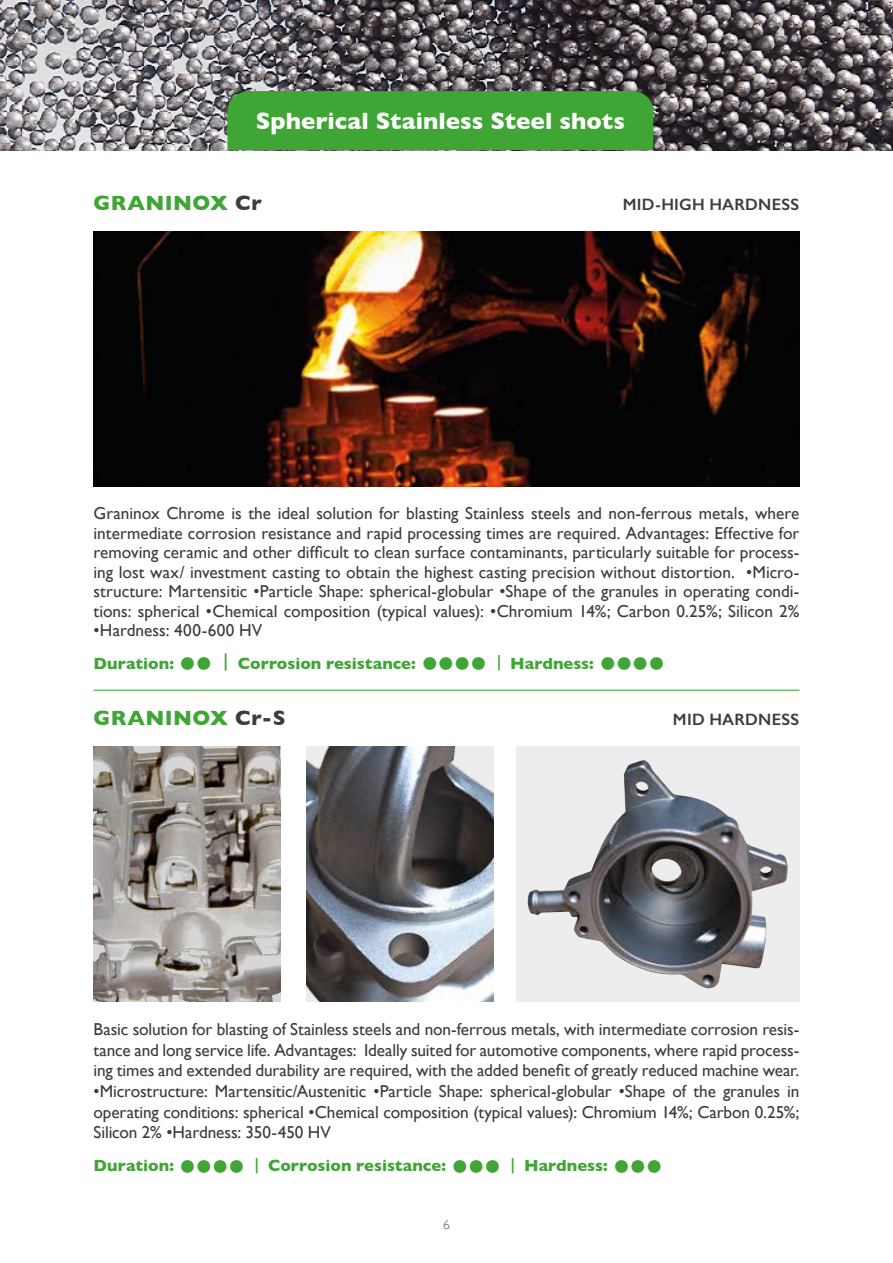
<style>
.page{position:relative;width:893px;height:1263px;background:#fff}
.page>*{position:absolute;margin:0;border:0;box-sizing:border-box;transform-origin:0 0}
.t1{font:700 24px "Gill Sans";color:#fff}
.t2{font:700 21px "Gill Sans";letter-spacing:.02em;color:#3fa535}
.t3{font:17.25px/19.5px "Gill Sans";letter-spacing:-.005em;color:#3c3c3b;text-align:justify}
.t4{font:700 16.5px "Gill Sans";color:#3fa535}
.t5{font:600 16.5px "Gill Sans";letter-spacing:.015em;color:#3c3c3b}
.t6{font:300 13.5px "Gill Sans";color:#575756}
.s1{color:#3c3c3b}
</style>
<div class="page">
<hr style="left:892px;top:0;width:1px;height:1263px;background:#ededed">
<img style="left:0;top:0;width:893px;height:150px">
<img style="left:94px;top:231px;width:705px;height:255px">
<hr style="left:94px;top:690px;width:705px;height:1px;background:#3fa535">
<img style="left:94px;top:747px;width:187px;height:255px">
<img style="left:306px;top:747px;width:187px;height:255px">
<div style="left:516px;top:747px;width:283px;height:255px;background:#ededed"></div>
<img style="left:527px;top:760px;width:261px;height:229px">
<div style="left:227px;top:91px;width:426px;height:59px;background:#3fa535"></div>
<h1 class="t1" style="left:256px;top:102px;width:371px">Spherical Stainless Steel shots</h1>
<p class="t2" style="left:94px;top:186px;width:170px">GRANINOX <span class="s1">Cr</span></p>
<p class="t5" style="left:623px;top:194px;width:178px">MID-HIGH HARDNESS</p>
<p class="t3" style="left:94px;top:504px;width:707px">Graninox Chrome is the ideal solution for blasting Stainless steels and non-ferrous metals, where intermediate corrosion resistance and rapid processing times are required. Advantages: Effective for removing ceramic and other difficult to clean surface contaminants, particularly suitable for process&shy;ing lost wax/ investment casting to obtain the highest casting precision without distortion. •Micro&shy;structure: Martensitic •Particle Shape: spherical-globular •Shape of the granules in operating condi&shy;tions: spherical •Chemical composition (typical values): •Chromium 14%; Carbon 0.25%; Silicon 2%</p>
<p class="t3" style="left:94px;top:621px;width:170px">•Hardness: 400-600 HV</p>
<p class="t4" style="left:94px;top:650px;width:574px">Duration: ⚫⚫ Corrosion resistance: ⚫⚫⚫⚫ Hardness: ⚫⚫⚫⚫</p>
<p class="t2" style="left:94px;top:701px;width:194px">GRANINOX <span class="s1">Cr-S</span></p>
<p class="t5" style="left:673px;top:710px;width:128px">MID HARDNESS</p>
<p class="t3" style="left:94px;top:1018px;width:707px;line-height:20.7px">Basic solution for blasting of Stainless steels and non-ferrous metals, with intermediate corrosion resis&shy;tance and long service life. Advantages: Ideally suited for automotive components, where rapid process&shy;ing times and extended durability are required, with the added benefit of greatly reduced machine wear.</p>
<p class="t3" style="left:94px;top:1081px;width:707px;line-height:20.7px">•Microstructure: Martensitic/Austenitic •Particle Shape: spherical-globular •Shape of the granules in operating conditions: spherical •Chemical composition (typical values): Chromium 14%; Carbon 0.25%; Silicon 2% •Hardness: 350-450 HV</p>
<p class="t4" style="left:94px;top:1152px;width:572px">Duration: ⚫⚫⚫⚫ Corrosion resistance: ⚫⚫⚫ Hardness: ⚫⚫⚫</p>
<p class="t6" style="left:443px;top:1214px;width:8px">6</p>
</div>
